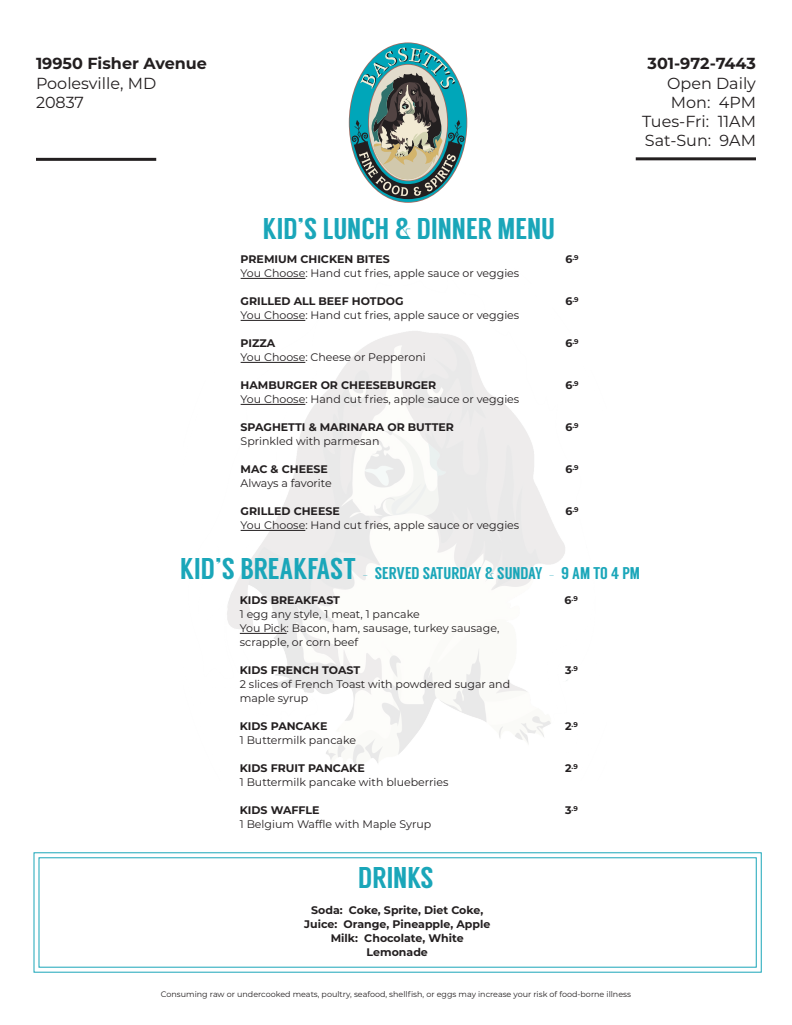
<style>
.page{position:relative;width:792px;height:1025px;background:#fff}
.page>*{position:absolute;margin:0;border:0;box-sizing:border-box;transform-origin:0 0}
.t1{font:30px "Langdon";color:#1aa6b9}
.t2{font:17px "Langdon";color:#1aa6b9}
.t3{font:16px "Montserrat";color:#231f20}
.t4{font:700 16px "Montserrat";color:#231f20}
.t5{font:11px/14px "Montserrat";color:#231f20}
.t6{font:700 11px "Montserrat";color:#231f20}
.t7{font:8px "Montserrat";color:#231f20}
.t8{font:700 7px "Montserrat";color:#231f20}
.s1{font-size:11px}
.s2{font-size:30px}
</style>
<div class="page">
<svg style="left:33px;top:852px;width:729px;height:121px"></svg>
<img style="left:227px;top:277px;width:340px;height:493px">
<hr style="left:636px;top:157px;width:120px;height:3px;background:#231f20">
<hr style="left:36px;top:158px;width:120px;height:3px;background:#231f20">
<hr style="left:241px;top:278px;width:64px;height:1px;background:#231f20">
<hr style="left:241px;top:320px;width:64px;height:1px;background:#231f20">
<hr style="left:241px;top:362px;width:64px;height:1px;background:#231f20">
<hr style="left:241px;top:404px;width:64px;height:1px;background:#231f20">
<hr style="left:241px;top:530px;width:64px;height:1px;background:#231f20">
<svg style="left:349px;top:42px;width:118px;height:161px"></svg>
<hr style="left:240px;top:633px;width:47px;height:1px;background:#231f20">
<p class="t4" style="left:36px;top:52px;width:172px">19950 Fisher Avenue</p>
<p class="t3" style="left:36px;top:72px;width:122px">Poolesville, MD</p>
<p class="t3" style="left:36px;top:91px;width:50px">20837</p>
<p class="t1" style="left:263px;top:211px;width:294px">KID’S LUNCH &amp; DINNER MENU</p>
<p class="t6" style="left:241px;top:251px;width:151px">PREMIUM CHICKEN BITES</p>
<p class="t5" style="left:241px;top:266px;width:280px">You Choose: Hand cut fries, apple sauce or veggies</p>
<p class="t6" style="left:241px;top:293px;width:164px">GRILLED ALL BEEF HOTDOG</p>
<p class="t5" style="left:241px;top:308px;width:280px">You Choose: Hand cut fries, apple sauce or veggies</p>
<p class="t6" style="left:241px;top:335px;width:36px">PIZZA</p>
<p class="t5" style="left:241px;top:350px;width:187px">You Choose: Cheese or Pepperoni</p>
<p class="t6" style="left:241px;top:377px;width:197px">HAMBURGER OR CHEESEBURGER</p>
<p class="t5" style="left:241px;top:392px;width:280px">You Choose: Hand cut fries, apple sauce or veggies</p>
<p class="t6" style="left:241px;top:419px;width:215px">SPAGHETTI &amp; MARINARA OR BUTTER</p>
<p class="t5" style="left:241px;top:434px;width:140px">Sprinkled with parmesan</p>
<p class="t6" style="left:241px;top:461px;width:89px">MAC &amp; CHEESE</p>
<p class="t5" style="left:241px;top:476px;width:93px">Always a favorite</p>
<p class="t6" style="left:241px;top:503px;width:101px">GRILLED CHEESE</p>
<p class="t5" style="left:241px;top:518px;width:280px">You Choose: Hand cut fries, apple sauce or veggies</p>
<p class="t8" style="left:565px;top:253px;width:15px"><span class="s1">6</span>.9</p>
<p class="t8" style="left:565px;top:295px;width:15px"><span class="s1">6</span>.9</p>
<p class="t8" style="left:565px;top:337px;width:15px"><span class="s1">6</span>.9</p>
<p class="t8" style="left:565px;top:379px;width:15px"><span class="s1">6</span>.9</p>
<p class="t8" style="left:565px;top:421px;width:15px"><span class="s1">6</span>.9</p>
<p class="t8" style="left:565px;top:463px;width:15px"><span class="s1">6</span>.9</p>
<p class="t8" style="left:565px;top:505px;width:15px"><span class="s1">6</span>.9</p>
<p class="t4" style="left:648px;top:52px;width:110px">301-972-7443</p>
<p class="t3" style="left:667px;top:72px;width:90px">Open Daily</p>
<p class="t3" style="left:671px;top:91px;width:87px">Mon: 4PM</p>
<p class="t3" style="left:642px;top:110px;width:115px">Tues-Fri: 11AM</p>
<p class="t3" style="left:645px;top:129px;width:113px">Sat-Sun: 9AM</p>
<p class="t2" style="left:180px;top:563px;width:461px"><span class="s2">KID’S BREAKFAST</span> - SERVED SATURDAY &amp; SUNDAY - 9 AM TO 4 PM</p>
<p class="t6" style="left:240px;top:592px;width:102px">KIDS BREAKFAST</p>
<p class="t5" style="left:240px;top:607px;width:181px">1 egg any style, 1 meat, 1 pancake</p>
<p class="t5" style="left:240px;top:621px;width:261px">You Pick: Bacon, ham, sausage, turkey sausage, scrapple, or corn beef</p>
<p class="t6" style="left:240px;top:662px;width:122px">KIDS FRENCH TOAST</p>
<p class="t5" style="left:240px;top:677px;width:272px">2 slices of French Toast with powdered sugar and maple syrup</p>
<p class="t6" style="left:240px;top:718px;width:89px">KIDS PANCAKE</p>
<p class="t5" style="left:240px;top:733px;width:118px">1 Buttermilk pancake</p>
<p class="t6" style="left:240px;top:760px;width:126px">KIDS FRUIT PANCAKE</p>
<p class="t5" style="left:240px;top:775px;width:210px">1 Buttermilk pancake with blueberries</p>
<p class="t6" style="left:240px;top:802px;width:81px">KIDS WAFFLE</p>
<p class="t5" style="left:240px;top:817px;width:193px">1 Belgium Waffle with Maple Syrup</p>
<p class="t1" style="left:358px;top:860px;width:77px">DRINKS</p>
<p class="t6" style="left:311px;top:902px;width:174px">Soda: Coke, Sprite, Diet Coke,</p>
<p class="t6" style="left:304px;top:916px;width:188px">Juice: Orange, Pineapple, Apple</p>
<p class="t6" style="left:331px;top:930px;width:134px">Milk: Chocolate, White</p>
<p class="t6" style="left:367px;top:944px;width:63px">Lemonade</p>
<p class="t8" style="left:565px;top:594px;width:15px"><span class="s1">6</span>.9</p>
<p class="t8" style="left:565px;top:664px;width:14px"><span class="s1">3</span>.9</p>
<p class="t8" style="left:565px;top:720px;width:14px"><span class="s1">2</span>.9</p>
<p class="t8" style="left:565px;top:762px;width:14px"><span class="s1">2</span>.9</p>
<p class="t8" style="left:565px;top:804px;width:14px"><span class="s1">3</span>.9</p>
<p class="t7" style="left:161px;top:989px;width:472px">Consuming raw or undercooked meats, poultry, seafood, shellfish, or eggs may increase your risk of food-borne illness</p>
</div>
